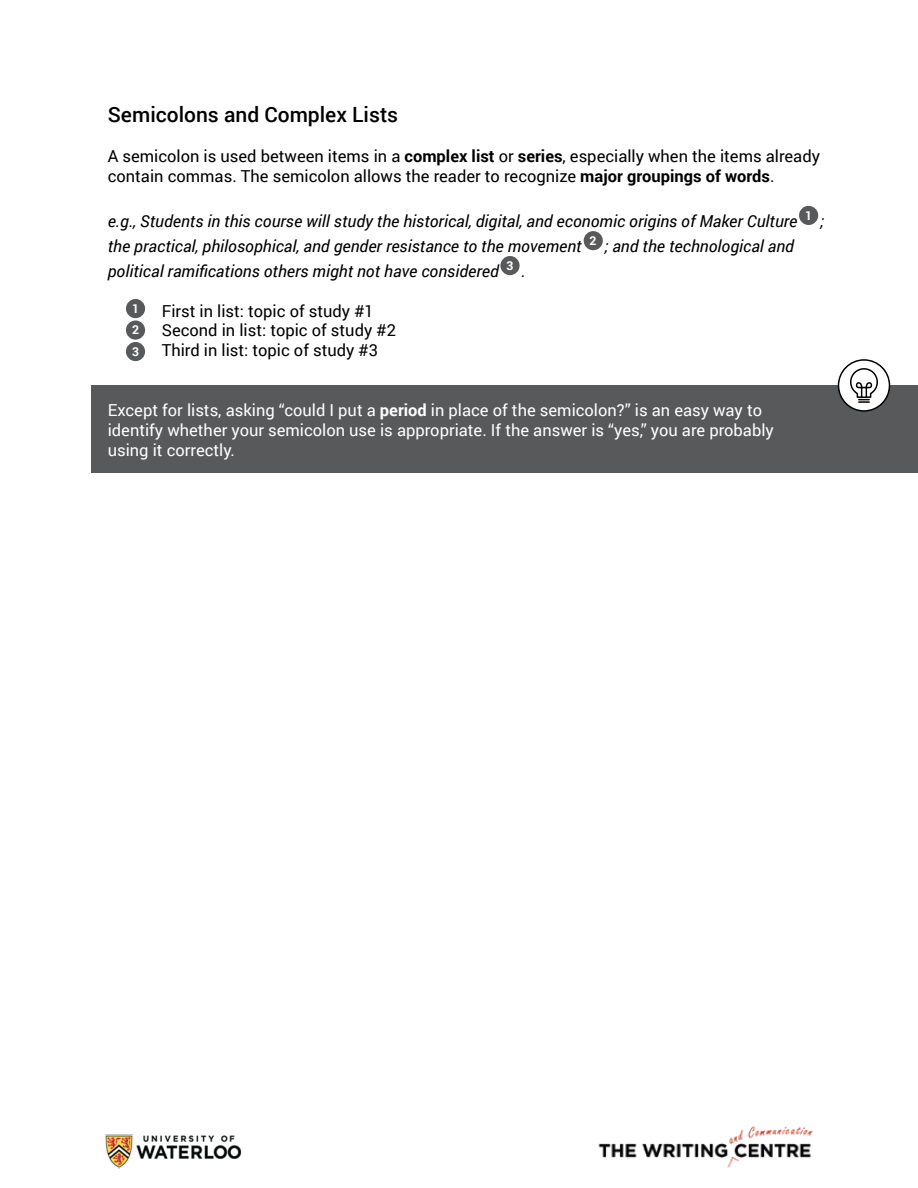
<style>
.page{position:relative;width:918px;height:1188px;background:#fff}
.page>*{position:absolute;margin:0;border:0;box-sizing:border-box;transform-origin:0 0}
.t1{font:500 21px "Roboto";color:#000}
.t2{font:16.5px/19.8px "Roboto";color:#000}
.t3{font:italic 16.5px/25.2px "Roboto";color:#000}
.t4{font:16.5px/19.8px "Roboto";color:#fff}
.t5{font:700 12.3px/21.5px "Roboto";color:#fff;text-align:justify}
.s1{font-weight:700}
</style>
<div class="page">
<div style="left:500px;top:256px;width:20px;height:19px;background:#58595b;border-radius:50%"></div>
<div style="left:584px;top:231px;width:19px;height:19px;background:#58595b;border-radius:50%"></div>
<div style="left:799px;top:206px;width:19px;height:19px;background:#58595b;border-radius:50%"></div>
<div style="left:91px;top:385px;width:827px;height:88px;background:#58595b"></div>
<img style="left:105px;top:1134px;width:137px;height:35px">
<div style="left:126px;top:299px;width:19px;height:19px;background:#58595b;border-radius:50%"></div>
<div style="left:126px;top:321px;width:19px;height:19px;background:#58595b;border-radius:50%"></div>
<div style="left:126px;top:342px;width:19px;height:19px;background:#58595b;border-radius:50%"></div>
<div style="left:838px;top:360px;width:52px;height:51px;background:#fff;border-radius:50%"></div>
<div style="left:838px;top:359px;width:52px;height:53px;border:2px solid #000;border-radius:50%"></div>
<svg style="left:850px;top:368px;width:28px;height:35px"></svg>
<img style="left:598px;top:1126px;width:215px;height:42px">
<p class="t1" style="left:108px;top:100px;width:292px">Semicolons and Complex Lists</p>
<p class="t2" style="left:108px;top:145px;width:714px">A semicolon is used between items in a <span class="s1">complex list</span> or <span class="s1">series</span>, especially when the items already contain commas. The semicolon allows the reader to recognize <span class="s1">major groupings of words</span>.</p>
<p class="t3" style="left:108px;top:207px;width:718px">e.g., Students in this course will study the historical, digital, and economic origins of Maker Culture <sup>1</sup> ; the practical, philosophical, and gender resistance to the movement <sup>2</sup> ; and the technological and political ramifications others might not have considered <sup>3</sup> .</p>
<p class="t2" style="left:162px;top:300px;width:236px">First in list: topic of study #1<br>Second in list: topic of study #2<br>Third in list: topic of study #3</p>
<p class="t5" style="left:132px;top:297px;width:9px">1<br>2<br>3</p>
<p class="t4" style="left:108px;top:400px;width:668px">Except for lists, asking “could I put a <span class="s1">period</span> in place of the semicolon?” is an easy way to identify whether your semicolon use is appropriate. If the answer is “yes,” you are probably using it correctly.</p>
</div>
